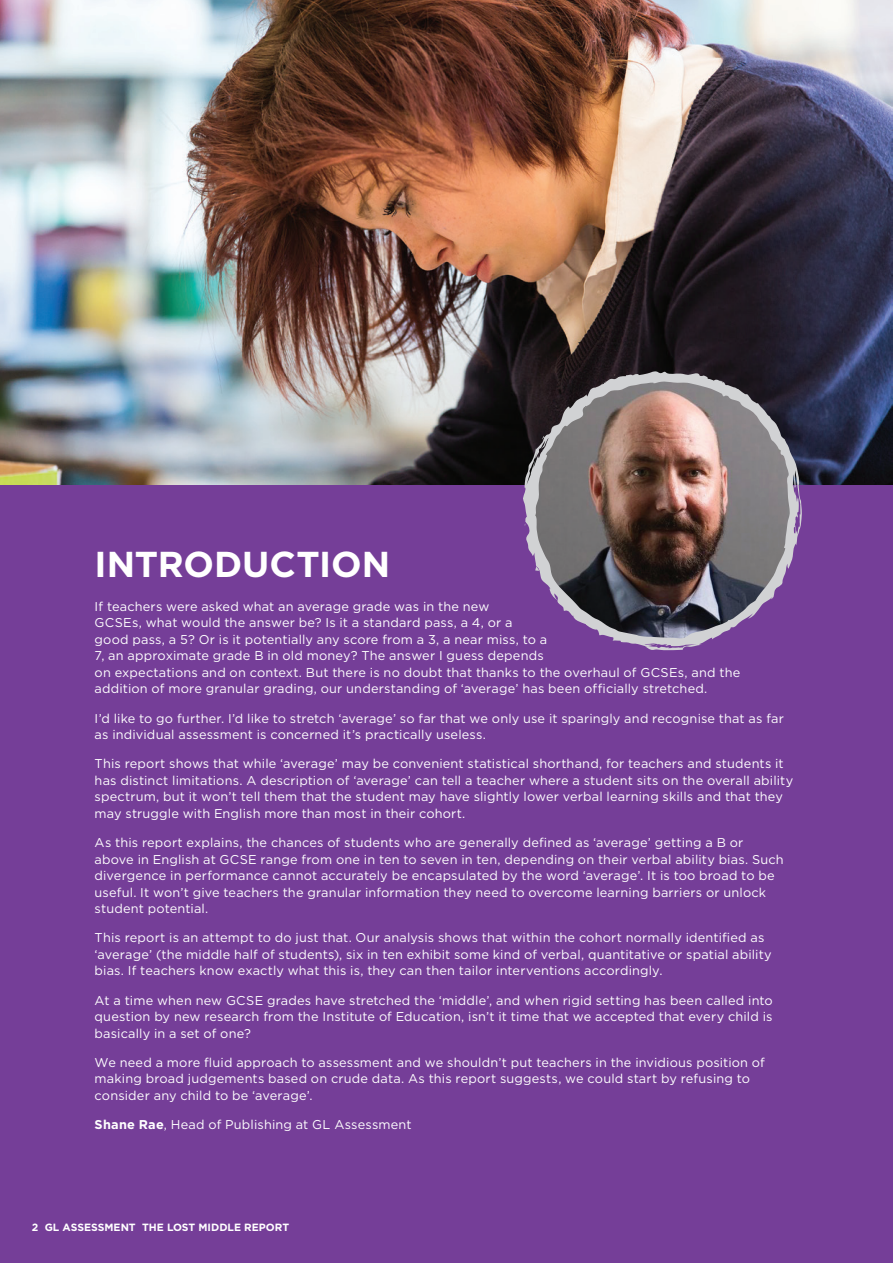
<style>
.page{position:relative;width:893px;height:1263px;background:#fff}
.page>*{position:absolute;margin:0;border:0;box-sizing:border-box;transform-origin:0 0}
.t1{font:700 36px "Gotham";color:#fff}
.t2{font:12.75px/16.5px "Gotham";letter-spacing:.015em;color:#fff}
.t3{font:700 10.5px "Gotham";color:#fff}
.s1{font-weight:700}
</style>
<div class="page">
<img style="left:0;top:0;width:893px;height:485px">
<div style="left:0;top:485px;width:893px;height:778px;background:#753e98"></div>
<img style="left:523px;top:371px;width:279px;height:279px">
<h1 class="t1" style="left:95px;top:544px;width:297px">INTRODUCTION</h1>
<p class="t2" style="left:95px;top:598px;width:647px">If teachers were asked what an average grade was in the new<br>GCSEs, what would the answer be? Is it a standard pass, a 4, or a<br>good pass, a 5? Or is it potentially any score from a 3, a near miss, to a<br>7, an approximate grade B in old money? The answer I guess depends<br>on expectations and on context. But there is no doubt that thanks to the overhaul of GCSEs, and the addition of more granular grading, our understanding of ‘average’ has been officially stretched.</p>
<p class="t2" style="left:95px;top:709px;width:691px">I’d like to go further. I’d like to stretch ‘average’ so far that we only use it sparingly and recognise that as far as individual assessment is concerned it’s practically useless.</p>
<p class="t2" style="left:95px;top:755px;width:700px">This report shows that while ‘average’ may be convenient statistical shorthand, for teachers and students it has distinct limitations. A description of ‘average’ can tell a teacher where a student sits on the overall ability spectrum, but it won’t tell them that the student may have slightly lower verbal learning skills and that they may struggle with English more than most in their cohort.</p>
<p class="t2" style="left:95px;top:834px;width:691px">As this report explains, the chances of students who are generally defined as ‘average’ getting a B or above in English at GCSE range from one in ten to seven in ten, depending on their verbal ability bias. Such divergence in performance cannot accurately be encapsulated by the word ‘average’. It is too broad to be useful. It won’t give teachers the granular information they need to overcome learning barriers or unlock student potential.</p>
<p class="t2" style="left:95px;top:929px;width:679px">This report is an attempt to do just that. Our analysis shows that within the cohort normally identified as ‘average’ (the middle half of students), six in ten exhibit some kind of verbal, quantitative or spatial ability bias. If teachers know exactly what this is, they can then tailor interventions accordingly.</p>
<p class="t2" style="left:95px;top:992px;width:680px;text-align:justify">At a time when new GCSE grades have stretched the ‘middle’, and when rigid setting has been called into question by new research from the Institute of Education, isn’t it time that we accepted that every child is basically in a set of one?</p>
<p class="t2" style="left:95px;top:1054px;width:672px">We need a more fluid approach to assessment and we shouldn’t put teachers in the invidious position of making broad judgements based on crude data. As this report suggests, we could start by refusing to consider any child to be ‘average’.</p>
<p class="t2" style="left:95px;top:1116px;width:319px"><span class="s1">Shane Rae</span>, Head of Publishing at GL Assessment</p>
<p class="t3" style="left:32px;top:1221px;width:259px">2 GL ASSESSMENT THE LOST MIDDLE REPORT</p>
</div>
